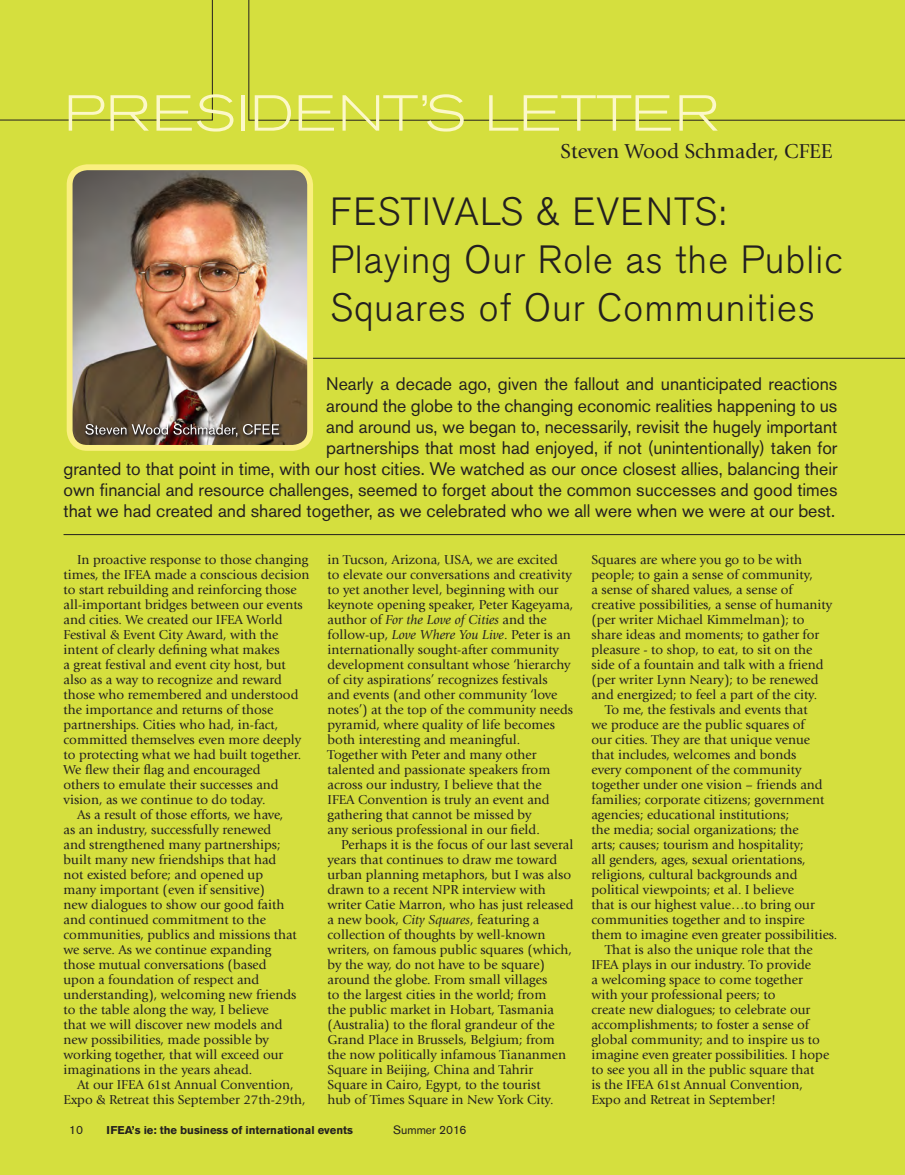
<style>
.page{position:relative;width:905px;height:1175px;background:#fff}
.page>*{position:absolute;margin:0;border:0;box-sizing:border-box;transform-origin:0 0}
.t1{font:300 expanded 50.1px "Akzidenz Grotesk BE";letter-spacing:.02em;color:#fcf8c8}
.t2{font:300 39px/48px "Akzidenz Grotesk BE";letter-spacing:.03em;color:#231f20}
.t3{font:21px "Giovanni";color:#231f20}
.t4{font:18px/21px "Akzidenz Grotesk BE";color:#231f20;text-align:right}
.t5{font:13.5px/15px "Giovanni";color:#231f20}
.t6{font:12px "Akzidenz Grotesk BE";color:#231f20}
.t7{font:700 11.25px "Akzidenz Grotesk BE";color:#231f20}
.s1{font-style:italic}
</style>
<div class="page">
<div style="left:0;top:0;width:904px;height:1174px;background:#d5df3e"></div>
<svg style="left:0;top:0;width:213px;height:121px"></svg>
<svg style="left:248px;top:0;width:656px;height:121px"></svg>
<hr style="left:108px;top:358px;width:796px;height:1px;background:#231f20">
<hr style="left:64px;top:534px;width:840px;height:1px;background:#231f20">
<img style="left:74px;top:171px;width:232px;height:273px">
<div style="left:67px;top:164px;width:246px;height:287px;border:6px solid #faef80;border-radius:18px"></div>
<svg style="left:84px;top:422px;width:200px;height:19px"></svg>
<svg style="left:85px;top:424px;width:194px;height:12px;background:#766b64"></svg>
<h1 class="t1" style="left:64px;top:85px;width:656px">PRESIDENT’S LETTER</h1>
<h3 class="t3" style="left:560px;top:139px;width:273px">Steven Wood Schmader, CFEE</h3>
<h2 class="t2" style="left:330px;top:188px;width:514px">FESTIVALS &amp; EVENTS:<br>Playing Our Role as the Public<br>Squares of Our Communities</h2>
<p class="t4" style="left:64px;top:374px;width:775px">Nearly a decade ago, given the fallout and unanticipated reactions<br>around the globe to the changing economic realities happening to us<br>and around us, we began to, necessarily, revisit the hugely important<br>partnerships that most had enjoyed, if not (unintentionally) taken for<br>granted to that point in time, with our host cities. We watched as our once closest allies, balancing their own financial and resource challenges, seemed to forget about the common successes and good times that we had created and shared together, as we celebrated who we all were when we were at our best.</p>
<p class="t5" style="left:77px;top:552px;width:233px">In proactive response to those changing</p>
<p class="t5" style="left:64px;top:567px;width:247px">times, the IFEA made a conscious decision</p>
<p class="t5" style="left:64px;top:582px;width:234px">to start rebuilding and reinforcing those</p>
<p class="t5" style="left:64px;top:597px;width:241px">all-important bridges between our events</p>
<p class="t5" style="left:64px;top:612px;width:220px">and cities. We created our IFEA World</p>
<p class="t5" style="left:64px;top:627px;width:216px">Festival &amp; Event City Award, with the</p>
<p class="t5" style="left:64px;top:642px;width:217px">intent of clearly defining what makes</p>
<p class="t5" style="left:64px;top:657px;width:224px">a great festival and event city host, but</p>
<p class="t5" style="left:64px;top:672px;width:220px">also as a way to recognize and reward</p>
<p class="t5" style="left:64px;top:687px;width:236px">those who remembered and understood</p>
<p class="t5" style="left:64px;top:702px;width:211px">the importance and returns of those</p>
<p class="t5" style="left:64px;top:717px;width:216px">partnerships. Cities who had, in-fact,</p>
<p class="t5" style="left:64px;top:732px;width:239px">committed themselves even more deeply</p>
<p class="t5" style="left:64px;top:747px;width:239px">to protecting what we had built together.</p>
<p class="t5" style="left:64px;top:762px;width:198px">We flew their flag and encouraged</p>
<p class="t5" style="left:64px;top:777px;width:217px">others to emulate their successes and</p>
<p class="t5" style="left:64px;top:792px;width:203px">vision, as we continue to do today.</p>
<p class="t5" style="left:77px;top:807px;width:208px">As a result of those efforts, we have,</p>
<p class="t5" style="left:64px;top:822px;width:209px">as an industry, successfully renewed</p>
<p class="t5" style="left:64px;top:837px;width:219px">and strengthened many partnerships;</p>
<p class="t5" style="left:64px;top:852px;width:214px">built many new friendships that had</p>
<p class="t5" style="left:64px;top:867px;width:201px">not existed before; and opened up</p>
<p class="t5" style="left:64px;top:882px;width:203px">many important (even if sensitive)</p>
<p class="t5" style="left:64px;top:897px;width:222px">new dialogues to show our good faith</p>
<p class="t5" style="left:64px;top:912px;width:204px">and continued commitment to the</p>
<p class="t5" style="left:64px;top:927px;width:235px">communities, publics and missions that</p>
<p class="t5" style="left:64px;top:942px;width:209px">we serve. As we continue expanding</p>
<p class="t5" style="left:64px;top:957px;width:204px">those mutual conversations (based</p>
<p class="t5" style="left:64px;top:972px;width:197px">upon a foundation of respect and</p>
<p class="t5" style="left:64px;top:987px;width:234px">understanding), welcoming new friends</p>
<p class="t5" style="left:64px;top:1002px;width:207px">to the table along the way, I believe</p>
<p class="t5" style="left:64px;top:1017px;width:220px">that we will discover new models and</p>
<p class="t5" style="left:64px;top:1032px;width:207px">new possibilities, made possible by</p>
<p class="t5" style="left:64px;top:1047px;width:221px">working together, that will exceed our</p>
<p class="t5" style="left:64px;top:1062px;width:190px">imaginations in the years ahead.</p>
<p class="t5" style="left:77px;top:1077px;width:218px">At our IFEA 61st Annual Convention,</p>
<p class="t5" style="left:64px;top:1092px;width:244px">Expo &amp; Retreat this September 27th-29th,</p>
<p class="t5" style="left:327px;top:552px;width:247px">in Tucson, Arizona, USA, we are excited<br>to elevate our conversations and creativity to yet another level, beginning with our keynote opening speaker, Peter Kageyama, author of <span class="s1">For the Love of Cities</span> and the follow-up, <span class="s1">Love Where You Live</span>. Peter is an internationally sought-after community development consultant whose ‘hierarchy of city aspirations’ recognizes festivals<br>and events (and other community ‘love notes’) at the top of the community needs pyramid, where quality of life becomes both interesting and meaningful.<br>Together with Peter and many other talented and passionate speakers from across our industry, I believe that the<br>IFEA Convention is truly an event and gathering that cannot be missed by<br>any serious professional in our field.</p>
<p class="t5" style="left:327px;top:837px;width:247px;text-indent:14px">Perhaps it is the focus of our last several years that continues to draw me toward urban planning metaphors, but I was also drawn to a recent NPR interview with writer Catie Marron, who has just released a new book, <span class="s1">City Squares</span>, featuring a collection of thoughts by well-known writers, on famous public squares (which, by the way, do not have to be square) around the globe. From small villages<br>to the largest cities in the world; from<br>the public market in Hobart, Tasmania (Australia) to the floral grandeur of the Grand Place in Brussels, Belgium; from the now politically infamous Tiananmen Square in Beijing, China and Tahrir Square in Cairo, Egypt, to the tourist<br>hub of Times Square in New York City.</p>
<p class="t6" style="left:69px;top:1123px;width:15px">10</p>
<p class="t7" style="left:107px;top:1124px;width:248px">IFEA’s ie: the business of international events</p>
<p class="t6" style="left:393px;top:1123px;width:75px">Summer 2016</p>
<p class="t5" style="left:591px;top:552px;width:212px">Squares are where you go to be with</p>
<p class="t5" style="left:591px;top:567px;width:223px">people; to gain a sense of community,</p>
<p class="t5" style="left:591px;top:582px;width:203px">a sense of shared values, a sense of</p>
<p class="t5" style="left:591px;top:597px;width:242px">creative possibilities, a sense of humanity</p>
<p class="t5" style="left:591px;top:612px;width:214px">(per writer Michael Kimmelman); to</p>
<p class="t5" style="left:591px;top:627px;width:229px">share ideas and moments; to gather for</p>
<p class="t5" style="left:591px;top:642px;width:222px">pleasure - to shop, to eat, to sit on the</p>
<p class="t5" style="left:591px;top:657px;width:233px">side of a fountain and talk with a friend</p>
<p class="t5" style="left:591px;top:672px;width:229px">(per writer Lynn Neary); to be renewed</p>
<p class="t5" style="left:591px;top:687px;width:227px">and energized; to feel a part of the city.</p>
<p class="t5" style="left:605px;top:702px;width:204px">To me, the festivals and events that</p>
<p class="t5" style="left:591px;top:717px;width:215px">we produce are the public squares of</p>
<p class="t5" style="left:591px;top:732px;width:220px">our cities. They are that unique venue</p>
<p class="t5" style="left:591px;top:747px;width:206px">that includes, welcomes and bonds</p>
<p class="t5" style="left:591px;top:762px;width:212px">every component of the community</p>
<p class="t5" style="left:591px;top:777px;width:232px">together under one vision – friends and</p>
<p class="t5" style="left:591px;top:792px;width:234px">families; corporate citizens; government</p>
<p class="t5" style="left:591px;top:807px;width:199px">agencies; educational institutions;</p>
<p class="t5" style="left:591px;top:822px;width:209px">the media; social organizations; the</p>
<p class="t5" style="left:591px;top:837px;width:214px">arts; causes; tourism and hospitality;</p>
<p class="t5" style="left:591px;top:852px;width:216px">all genders, ages, sexual orientations,</p>
<p class="t5" style="left:591px;top:867px;width:207px">religions, cultural backgrounds and</p>
<p class="t5" style="left:591px;top:882px;width:204px">political viewpoints; et al. I believe</p>
<p class="t5" style="left:591px;top:897px;width:225px">that is our highest value…to bring our</p>
<p class="t5" style="left:591px;top:912px;width:215px">communities together and to inspire</p>
<p class="t5" style="left:591px;top:927px;width:247px">them to imagine even greater possibilities.</p>
<p class="t5" style="left:605px;top:942px;width:209px">That is also the unique role that the</p>
<p class="t5" style="left:591px;top:957px;width:221px">IFEA plays in our industry. To provide</p>
<p class="t5" style="left:591px;top:972px;width:213px">a welcoming space to come together</p>
<p class="t5" style="left:591px;top:987px;width:185px">with your professional peers; to</p>
<p class="t5" style="left:591px;top:1002px;width:220px">create new dialogues; to celebrate our</p>
<p class="t5" style="left:591px;top:1017px;width:219px">accomplishments; to foster a sense of</p>
<p class="t5" style="left:591px;top:1032px;width:230px">global community; and to inspire us to</p>
<p class="t5" style="left:591px;top:1047px;width:239px">imagine even greater possibilities. I hope</p>
<p class="t5" style="left:591px;top:1062px;width:224px">to see you all in the public square that</p>
<p class="t5" style="left:591px;top:1077px;width:213px">is the IFEA 61st Annual Convention,</p>
<p class="t5" style="left:591px;top:1092px;width:186px">Expo and Retreat in September!</p>
</div>
